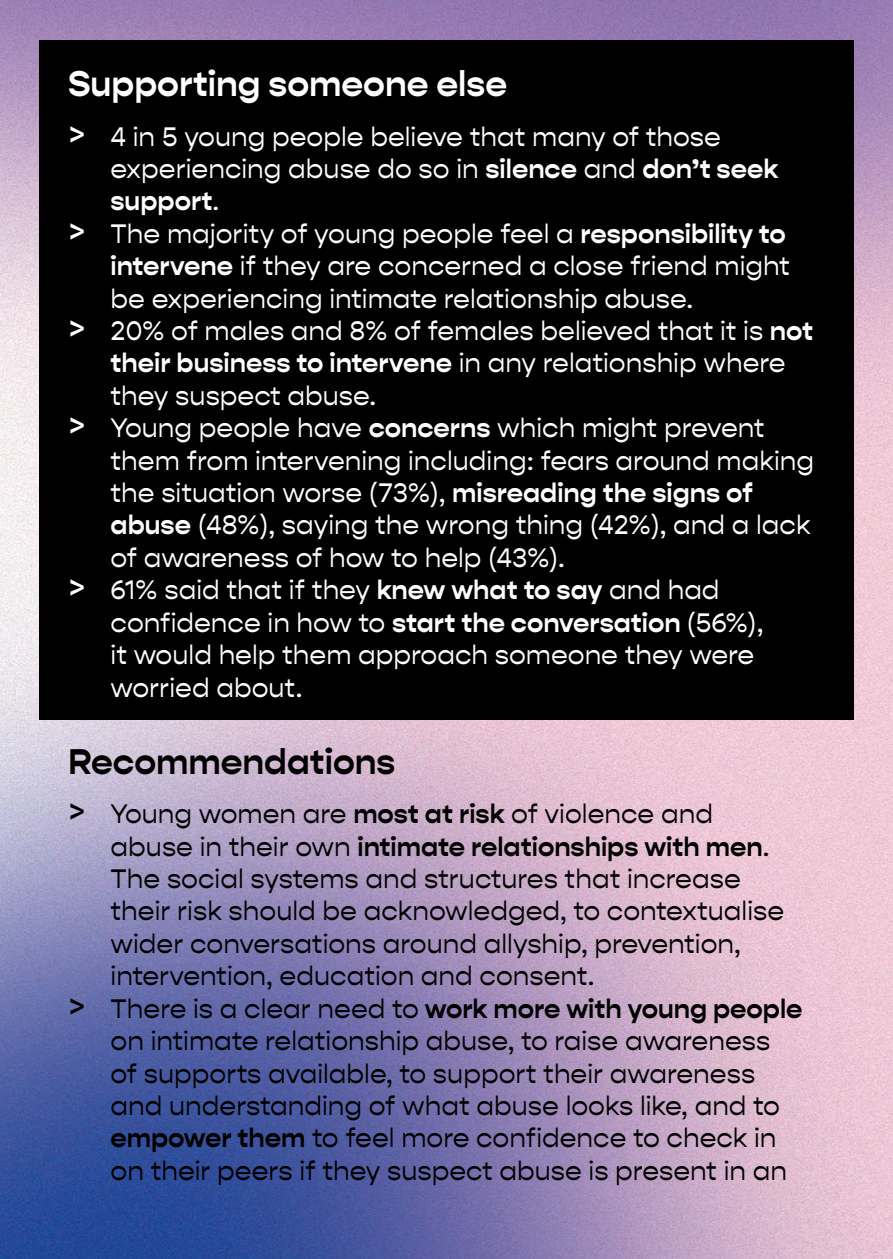
<style>
.page{position:relative;width:893px;height:1259px;background:#fff}
.page>*{position:absolute;margin:0;border:0;box-sizing:border-box;transform-origin:0 0}
.t1{font:700 36px "Gopher";color:#fff}
.t2{font:700 36px "Gopher";color:#000}
.t3{font:27px "Gopher";color:#fff}
.t4{font:27px "Gopher";color:#000}
.t5{font:700 27px "Gopher";color:#000}
.t6{font:700 27px "Gopher";color:#fff}
.s1{font-size:39px}
.s2{font-weight:700}
.s3{font-weight:400}
.s4{font-weight:400;font-size:39px}
</style>
<div class="page">
<img style="left:0;top:0;width:893px;height:1259px">
<div style="left:39px;top:40px;width:815px;height:679px;background:#000"></div>
<h1 class="t1" style="left:68px;top:62px;width:441px">Supporting someone else</h1>
<p class="t3" style="left:68px;top:121px;width:654px"><span class="s1">&gt;</span> 4 in 5 young people believe that many of those</p>
<p class="t3" style="left:111px;top:153px;width:669px">experiencing abuse do so in <span class="s2">silence</span> and <span class="s2">don’t seek</span></p>
<p class="t6" style="left:111px;top:185px;width:110px">support<span class="s3">.</span></p>
<p class="t3" style="left:68px;top:218px;width:719px"><span class="s1">&gt;</span> The majority of young people feel a <span class="s2">responsibility to</span></p>
<p class="t3" style="left:111px;top:250px;width:681px"><span class="s2">intervene</span> if they are concerned a close friend might</p>
<p class="t3" style="left:111px;top:283px;width:584px">be experiencing intimate relationship abuse.</p>
<p class="t3" style="left:68px;top:315px;width:747px"><span class="s1">&gt;</span> 20% of males and 8% of females believed that it is <span class="s2">not</span></p>
<p class="t6" style="left:111px;top:347px;width:677px">their business to intervene <span class="s3">in any relationship where</span></p>
<p class="t3" style="left:111px;top:380px;width:267px">they suspect abuse.</p>
<p class="t3" style="left:68px;top:412px;width:698px"><span class="s1">&gt;</span> Young people have <span class="s2">concerns</span> which might prevent</p>
<p class="t3" style="left:111px;top:445px;width:705px">them from intervening including: fears around making</p>
<p class="t3" style="left:111px;top:477px;width:644px">the situation worse (73%), <span class="s2">misreading the signs of</span></p>
<p class="t3" style="left:111px;top:510px;width:701px"><span class="s2">abuse</span> (48%), saying the wrong thing (42%), and a lack</p>
<p class="t3" style="left:111px;top:542px;width:456px">of awareness of how to help (43%).</p>
<p class="t3" style="left:68px;top:574px;width:653px"><span class="s1">&gt;</span> 61% said that if they <span class="s2">knew what to say</span> and had</p>
<p class="t3" style="left:111px;top:607px;width:654px">confidence in how to <span class="s2">start the conversation</span> (56%),</p>
<p class="t3" style="left:111px;top:639px;width:645px">it would help them approach someone they were</p>
<p class="t3" style="left:111px;top:672px;width:193px">worried about.</p>
<h1 class="t2" style="left:68px;top:740px;width:329px">Recommendations</h1>
<p class="t4" style="left:68px;top:798px;width:646px"><span class="s1">&gt;</span> Young women are <span class="s2">most at risk</span> of violence and</p>
<p class="t5" style="left:111px;top:830px;width:660px"><span class="s3">abuse in their own</span> intimate relationships with men<span class="s3">.</span></p>
<p class="t4" style="left:111px;top:863px;width:632px">The social systems and structures that increase</p>
<p class="t4" style="left:111px;top:895px;width:675px">their risk should be acknowledged, to contextualise</p>
<p class="t4" style="left:111px;top:928px;width:632px">wider conversations around allyship, prevention,</p>
<p class="t4" style="left:111px;top:960px;width:485px">intervention, education and consent.</p>
<p class="t5" style="left:68px;top:992px;width:736px"><span class="s4">&gt;</span> <span class="s3">There is a clear need to</span> work more with young people</p>
<p class="t4" style="left:111px;top:1025px;width:661px">on intimate relationship abuse, to raise awareness</p>
<p class="t4" style="left:111px;top:1057px;width:646px">of supports available, to support their awareness</p>
<p class="t4" style="left:111px;top:1090px;width:671px">and understanding of what abuse looks like, and to</p>
<p class="t4" style="left:111px;top:1122px;width:668px"><span class="s2">empower them</span> to feel more confidence to check in</p>
<p class="t4" style="left:111px;top:1155px;width:678px">on their peers if they suspect abuse is present in an</p>
</div>
